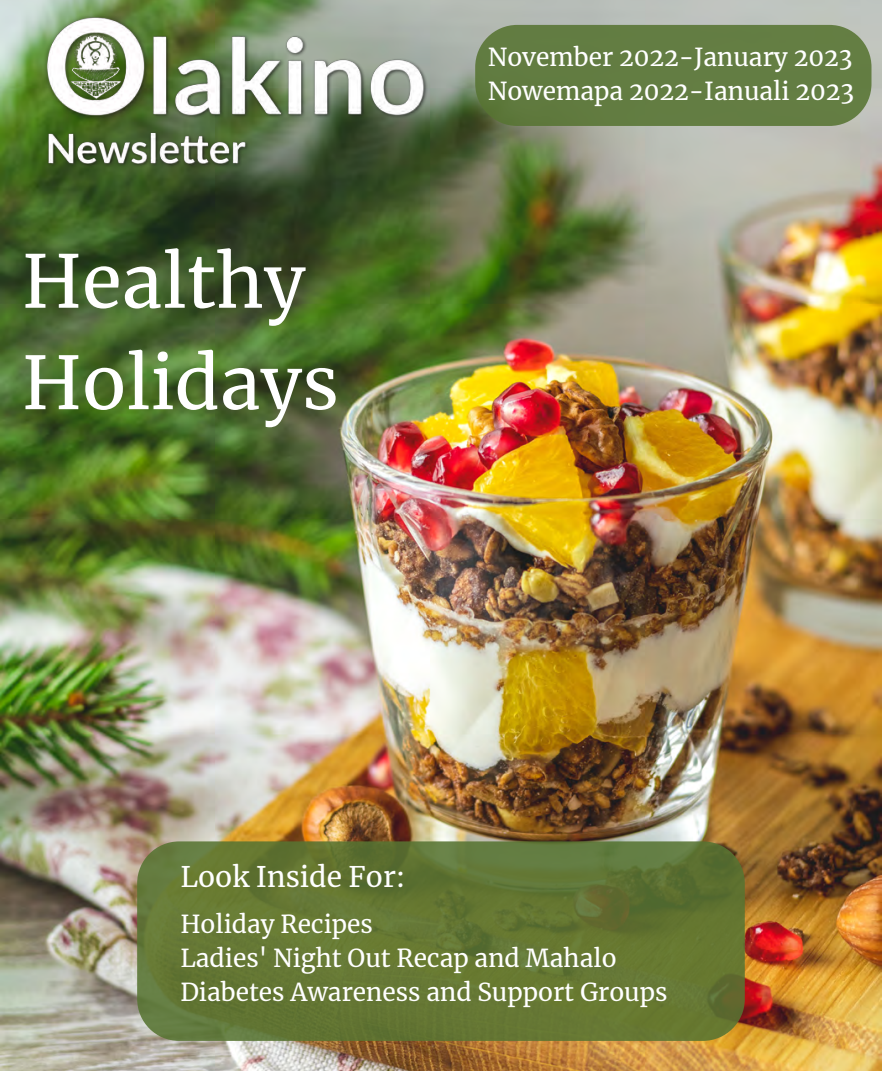
<style>
.page{position:relative;width:882px;height:1071px;background:#fff}
.page>*{position:absolute;margin:0;border:0;box-sizing:border-box;transform-origin:0 0}
.t1{font:72.62px/101.5px "Merriweather";color:#fff}
.t2{font:28px "Merriweather";color:#fff}
.t3{font:24.5px/34.1px "Merriweather";color:#fff}
</style>
<div class="page">
<img style="left:0;top:0;width:882px;height:1071px">
<img style="left:0;top:0;width:478px;height:190px">
<svg style="left:137px;top:841px;width:608px;height:200px;background:#637634"></svg>
<div style="left:475px;top:25px;width:397px;height:101px;background:#637d43;border-radius:42px"></div>
<h1 class="t1" style="left:22px;top:231px;width:319px">Healthy<br>Holidays</h1>
<p class="t3" style="left:488px;top:40px;width:368px">November 2022-January 2023<br>Nowemapa 2022-Ianuali 2023</p>
<p class="t2" style="left:180px;top:860px;width:227px">Look Inside For:</p>
<p class="t3" style="left:180px;top:907px;width:489px">Holiday Recipes<br>Ladies' Night Out Recap and Mahalo<br>Diabetes Awareness and Support Groups</p>
</div>
